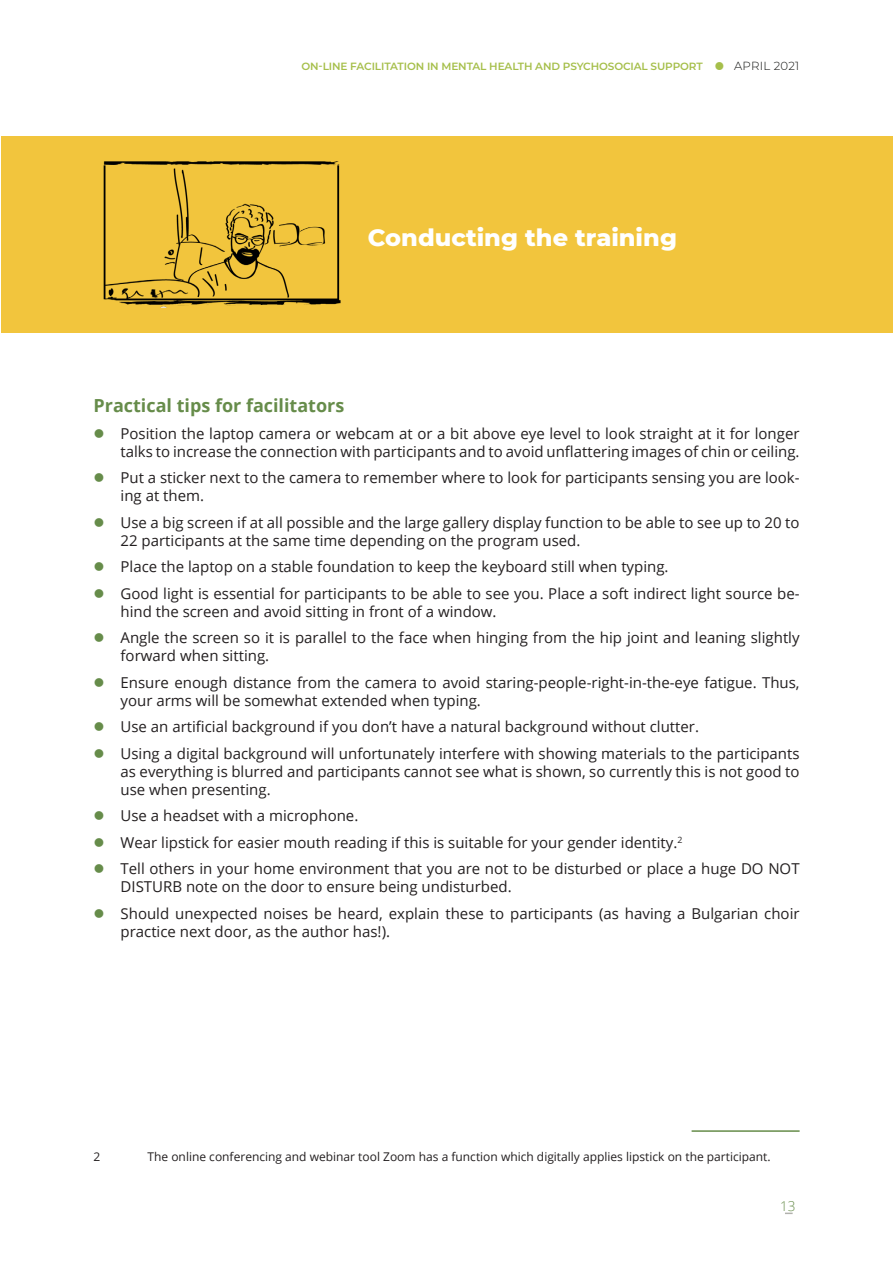
<style>
.page{position:relative;width:893px;height:1263px;background:#fff}
.page>*{position:absolute;margin:0;border:0;box-sizing:border-box;transform-origin:0 0}
.Rubrik_2{font:800 24px "Montserrat";color:#fff}
.Subheader_1{font:700 18px "Open Sans";color:#668c4a}
.t1{font:15px/18px "Open Sans";color:#231f20}
.t2{font:300 13.5px "Open Sans";color:#668c4a}
.footnote{font:12px "Open Sans";color:#231f20}
.t3{font:300 11.7px "Montserrat";letter-spacing:.02em;color:#10110f}
.t4{font:600 10.5px "Montserrat";letter-spacing:-.01em;color:#a6bf4b}
.s1{font-family:"Calibri";font-weight:400;font-size:25.5px;color:#a6bf4b}
</style>
<div class="page">
<svg style="left:785px;top:1212px;width:8px;height:2px"></svg>
<hr style="left:692px;top:1130px;width:108px;height:2px;background:#668c4a">
<div style="left:1px;top:136px;width:892px;height:197px;background:#f2c53d"></div>
<img style="left:103px;top:161px;width:238px;height:147px">
<p class="t4" style="left:301px;top:59px;width:403px">ON-LINE FACILITATION IN MENTAL HEALTH AND PSYCHOSOCIAL SUPPORT</p>
<p class="t3" style="left:713px;top:58px;width:88px"><span class="s1">•</span> APRIL 2021</p>
<p class="Rubrik_2" style="left:368px;top:220px;width:311px">Conducting the training</p>
<p class="Subheader_1" style="left:94px;top:393px;width:252px">Practical tips for facilitators</p>
<p class="t1" style="left:121px;top:424px;width:681px">Position the laptop camera or webcam at or a bit above eye level to look straight at it for longer talks to increase the connection with participants and to avoid unflattering images of chin or ceiling.</p>
<p class="t1" style="left:121px;top:468px;width:681px">Put a sticker next to the camera to remember where to look for participants sensing you are look&shy;ing at them.</p>
<p class="t1" style="left:121px;top:513px;width:681px">Use a big screen if at all possible and the large gallery display function to be able to see up to 20 to<br>22 participants at the same time depending on the program used.</p>
<p class="t1" style="left:121px;top:557px;width:550px">Place the laptop on a stable foundation to keep the keyboard still when typing.</p>
<p class="t1" style="left:121px;top:584px;width:681px">Good light is essential for participants to be able to see you. Place a soft indirect light source be&shy;hind the screen and avoid sitting in front of a window.</p>
<p class="t1" style="left:121px;top:628px;width:681px">Angle the screen so it is parallel to the face when hinging from the hip joint and leaning slightly forward when sitting.</p>
<p class="t1" style="left:121px;top:673px;width:681px">Ensure enough distance from the camera to avoid staring-people-right-in-the-eye fatigue. Thus, your arms will be somewhat extended when typing.</p>
<p class="t1" style="left:121px;top:717px;width:580px">Use an artificial background if you don’t have a natural background without clutter.</p>
<p class="t1" style="left:121px;top:744px;width:681px;text-align:justify">Using a digital background will unfortunately interfere with showing materials to the participants as everything is blurred and participants cannot see what is shown, so currently this is not good to use when presenting.</p>
<p class="t1" style="left:121px;top:806px;width:239px">Use a headset with a microphone.</p>
<p class="t1" style="left:121px;top:833px;width:563px">Wear lipstick for easier mouth reading if this is suitable for your gender identity.<sup>2</sup></p>
<p class="t1" style="left:121px;top:859px;width:681px">Tell others in your home environment that you are not to be disturbed or place a huge DO NOT<br>DISTURB note on the door to ensure being undisturbed.</p>
<p class="t1" style="left:121px;top:904px;width:680px">Should unexpected noises be heard, explain these to participants (as having a Bulgarian choir practice next door, as the author has!).</p>
<p class="footnote" style="left:94px;top:1148px;width:8px">2</p>
<p class="footnote" style="left:148px;top:1148px;width:625px">The online conferencing and webinar tool Zoom has a function which digitally applies lipstick on the participant.</p>
<p class="t2" style="left:780px;top:1197px;width:17px">13</p>
</div>
